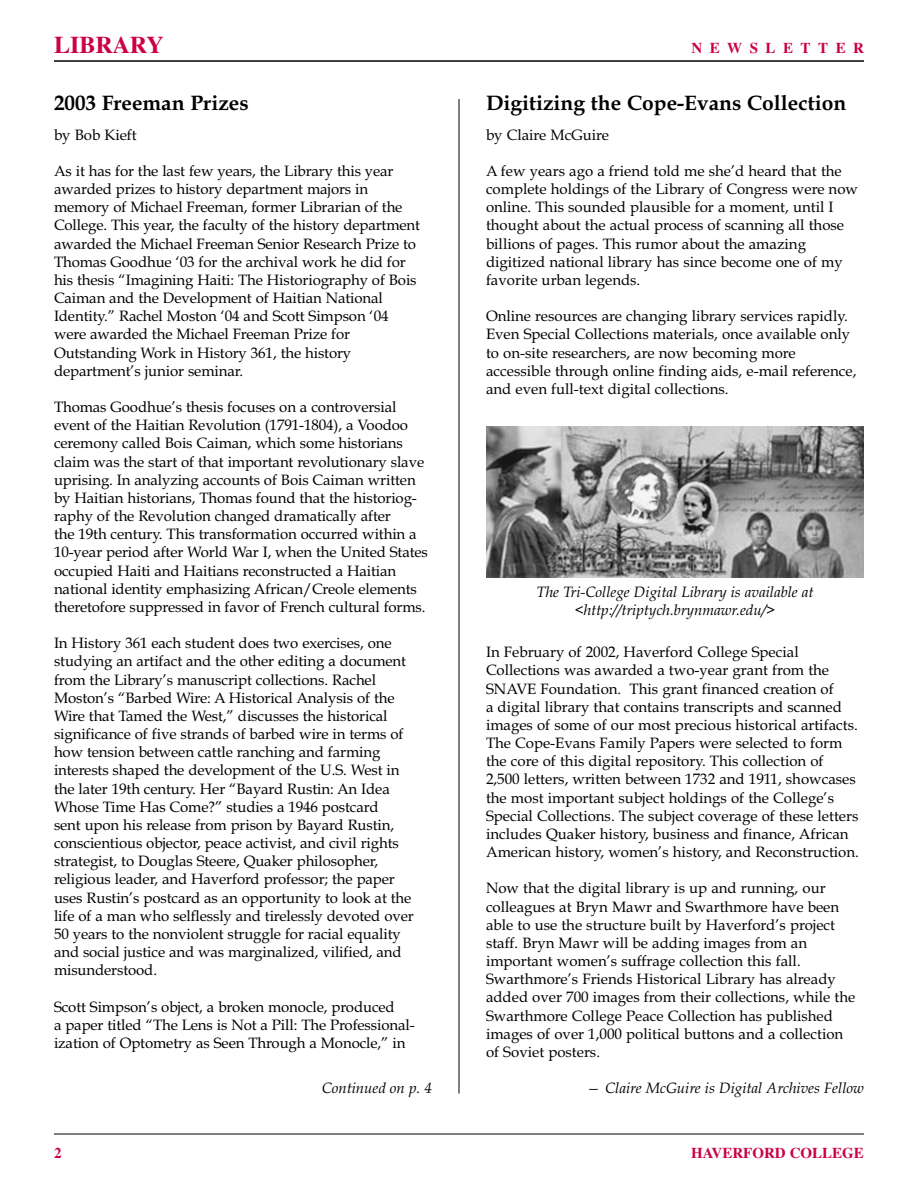
<style>
.page{position:relative;width:918px;height:1188px;background:#fff}
.page>*{position:absolute;margin:0;border:0;box-sizing:border-box;transform-origin:0 0}
.t1{font:700 24px "Times";color:#c04}
.t2{font:700 21px "Book Antiqua";color:#000}
.t3{font:15px/18.1px "Book Antiqua";letter-spacing:-.005em;color:#000}
.t4{font:italic 15px/18.1px "Book Antiqua";color:#000;text-align:center}
.t5{font:700 15px "Times";color:#c04}
.t6{font:700 15px "Times";letter-spacing:.5em;color:#c04}
</style>
<div class="page">
<hr style="left:54px;top:60px;width:810px;height:2px;background:#000">
<hr style="left:54px;top:1134px;width:810px;height:1px;background:#000">
<img style="left:486px;top:427px;width:378px;height:150px">
<hr style="left:459px;top:99px;width:1px;height:995px;background:#000">
<h1 class="t1" style="left:54px;top:36px;width:111px">LIBRARY</h1>
<p class="t6" style="left:691px;top:42px;width:174px">NEWSLETTER</p>
<h2 class="t2" style="left:54px;top:95px;width:196px">2003 Freeman Prizes</h2>
<p class="t3" style="left:54px;top:127px;width:84px">by Bob Kieft</p>
<p class="t3" style="left:54px;top:164px;width:368px">As it has for the last few years, the Library this year awarded prizes to history department majors in memory of Michael Freeman, former Librarian of the College. This year, the faculty of the history department awarded the Michael Freeman Senior Research Prize to Thomas Goodhue ‘03 for the archival work he did for his thesis “Imagining Haiti: The Historiography of Bois Caiman and the Development of Haitian National Identity.” Rachel Moston ‘04 and Scott Simpson ‘04 were awarded the Michael Freeman Prize for Outstanding Work in History 361, the history department’s junior seminar.</p>
<p class="t3" style="left:54px;top:400px;width:376px">Thomas Goodhue’s thesis focuses on a controversial event of the Haitian Revolution (1791-1804), a Voodoo ceremony called Bois Caiman, which some historians claim was the start of that important revolutionary slave uprising. In analyzing accounts of Bois Caiman written by Haitian historians, Thomas found that the historiog&shy;raphy of the Revolution changed dramatically after<br>the 19th century. This transformation occurred within a 10-year period after World War I, when the United States occupied Haiti and Haitians reconstructed a Haitian national identity emphasizing African/Creole elements theretofore suppressed in favor of French cultural forms.</p>
<p class="t3" style="left:54px;top:636px;width:361px">In History 361 each student does two exercises, one studying an artifact and the other editing a document from the Library’s manuscript collections. Rachel Moston’s “Barbed Wire: A Historical Analysis of the Wire that Tamed the West,” discusses the historical significance of five strands of barbed wire in terms of how tension between cattle ranching and farming interests shaped the development of the U.S. West in the later 19th century. Her “Bayard Rustin: An Idea Whose Time Has Come?” studies a 1946 postcard<br>sent upon his release from prison by Bayard Rustin, conscientious objector, peace activist, and civil rights strategist, to Douglas Steere, Quaker philosopher, religious leader, and Haverford professor; the paper uses Rustin’s postcard as an opportunity to look at the life of a man who selflessly and tirelessly devoted over 50 years to the nonviolent struggle for racial equality and social justice and was marginalized, vilified, and misunderstood.</p>
<p class="t3" style="left:54px;top:999px;width:362px">Scott Simpson’s object, a broken monocle, produced<br>a paper titled “The Lens is Not a Pill: The Professional&shy;ization of Optometry as Seen Through a Monocle,” in</p>
<p class="t4" style="left:322px;top:1081px;width:112px">Continued on p. 4</p>
<h2 class="t2" style="left:486px;top:95px;width:362px">Digitizing the Cope-Evans Collection</h2>
<p class="t3" style="left:486px;top:127px;width:125px">by Claire McGuire</p>
<p class="t3" style="left:486px;top:164px;width:374px">A few years ago a friend told me she’d heard that the complete holdings of the Library of Congress were now online. This sounded plausible for a moment, until I thought about the actual process of scanning all those billions of pages. This rumor about the amazing digitized national library has since become one of my favorite urban legends.</p>
<p class="t3" style="left:486px;top:309px;width:372px">Online resources are changing library services rapidly.<br>Even Special Collections materials, once available only to on-site researchers, are now becoming more accessible through online finding aids, e-mail reference, and even full-text digital collections.</p>
<p class="t4" style="left:537px;top:584px;width:278px">The Tri-College Digital Library is available at &lt;http://triptych.brynmawr.edu/&gt;</p>
<p class="t3" style="left:486px;top:645px;width:374px">In February of 2002, Haverford College Special Collections was awarded a two-year grant from the SNAVE Foundation. This grant financed creation of<br>a digital library that contains transcripts and scanned images of some of our most precious historical artifacts.<br>The Cope-Evans Family Papers were selected to form the core of this digital repository. This collection of 2,500 letters, written between 1732 and 1911, showcases the most important subject holdings of the College’s Special Collections. The subject coverage of these letters includes Quaker history, business and finance, African American history, women’s history, and Reconstruction.</p>
<p class="t3" style="left:486px;top:881px;width:371px">Now that the digital library is up and running, our colleagues at Bryn Mawr and Swarthmore have been able to use the structure built by Haverford’s project staff. Bryn Mawr will be adding images from an important women’s suffrage collection this fall.<br>Swarthmore’s Friends Historical Library has already added over 700 images from their collections, while the Swarthmore College Peace Collection has published images of over 1,000 political buttons and a collection of Soviet posters.</p>
<p class="t4" style="left:586px;top:1081px;width:279px">— Claire McGuire is Digital Archives Fellow</p>
<p class="t5" style="left:54px;top:1147px;width:9px">2</p>
<p class="t5" style="left:691px;top:1147px;width:174px">HAVERFORD COLLEGE</p>
</div>
